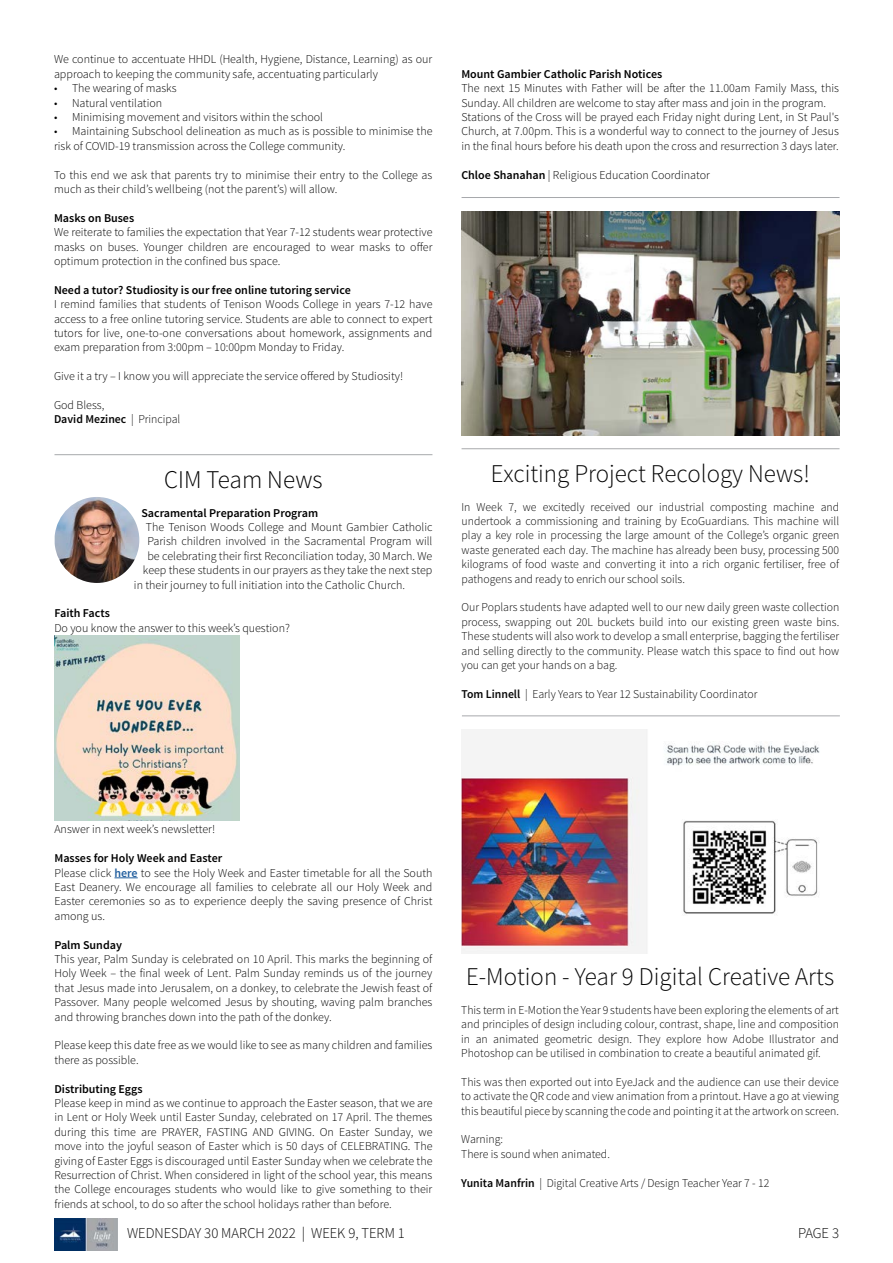
<style>
.page{position:relative;width:893px;height:1263px;background:#fff}
.page>*{position:absolute;margin:0;border:0;box-sizing:border-box;transform-origin:0 0}
.t1{font:300 25.5px "Source Sans Pro";color:#060606}
.t2{font:300 25.5px "Source Sans Pro";color:#000}
.t3{font:300 15px "Source Sans Pro";color:#060606}
.t4{font:300 12px/14.4px "Source Sans Pro";color:#000}
.t5{font:300 12px/14.4px "Source Sans Pro";color:#060606;text-align:justify}
.t6{font:600 12px "Source Sans Pro";color:#000}
.t7{font:600 12px/14.4px "Source Sans Pro";color:#060606}
.s1{font-weight:300;color:#000}
.s2{font-weight:300}
.s3{font-weight:600}
.s4{font-weight:600;color:#215e9e}
</style>
<div class="page">
<img style="left:54px;top:1218px;width:64px;height:32px">
<svg style="left:114px;top:877px;width:24px;height:1px"></svg>
<img style="left:55px;top:497px;width:84px;height:86px">
<hr style="left:54px;top:454px;width:378px;height:1px;background:#a7a9ac">
<img style="left:54px;top:635px;width:186px;height:186px">
<hr style="left:462px;top:448px;width:377px;height:1px;background:#a7a9ac">
<img style="left:462px;top:211px;width:377px;height:224px">
<hr style="left:462px;top:197px;width:377px;height:1px;background:#a7a9ac">
<hr style="left:462px;top:716px;width:378px;height:1px;background:#a7a9ac">
<img style="left:461px;top:730px;width:359px;height:223px">
<p class="t4" style="left:54px;top:52px;width:380px">We continue to accentuate HHDL (Health, Hygiene, Distance, Learning) as our approach to keeping the community safe, accentuating particularly</p>
<p class="t4" style="left:54px;top:81px;width:124px">• The wearing of masks</p>
<p class="t4" style="left:54px;top:96px;width:110px">• Natural ventilation</p>
<p class="t4" style="left:54px;top:110px;width:271px">• Minimising movement and visitors within the school</p>
<p class="t4" style="left:54px;top:124px;width:380px">• Maintaining Subschool delineation as much as is possible to minimise the risk of COVID-19 transmission across the College community.</p>
<p class="t4" style="left:54px;top:168px;width:380px">To this end we ask that parents try to minimise their entry to the College as much as their child’s wellbeing (not the parent’s) will allow.</p>
<p class="t6" style="left:54px;top:210px;width:82px">Masks on Buses</p>
<p class="t4" style="left:54px;top:225px;width:380px;text-align:justify">We reiterate to families the expectation that Year 7-12 students wear protective masks on buses. Younger children are encouraged to wear masks to offer optimum protection in the confined bus space.</p>
<p class="t6" style="left:54px;top:282px;width:298px">Need a tutor? Studiosity is our free online tutoring service</p>
<p class="t4" style="left:54px;top:297px;width:380px;text-align:justify">I remind families that students of Tenison Woods College in years 7-12 have access to a free online tutoring service. Students are able to connect to expert tutors for live, one-to-one conversations about homework, assignments and exam preparation from 3:00pm – 10:00pm Monday to Friday.</p>
<p class="t4" style="left:54px;top:369px;width:351px">Give it a try – I know you will appreciate the service offered by Studiosity!</p>
<p class="t7" style="left:54px;top:398px;width:128px"><span class="s1">God Bless,<br></span>David Mezinec <span class="s2">| Principal</span></p>
<h1 class="t2" style="left:164px;top:464px;width:160px">CIM Team News</h1>
<p class="t6" style="left:141px;top:505px;width:178px">Sacramental Preparation Program</p>
<p class="t4" style="left:146px;top:520px;width:288px">The Tenison Woods College and Mount Gambier Catholic</p>
<p class="t4" style="left:147px;top:534px;width:286px">Parish children involved in the Sacramental Program will</p>
<p class="t4" style="left:147px;top:549px;width:286px">be celebrating their first Reconciliation today, 30 March. We</p>
<p class="t4" style="left:143px;top:563px;width:291px">keep these students in our prayers as they take the next step</p>
<p class="t4" style="left:134px;top:577px;width:273px">in their journey to full initiation into the Catholic Church.</p>
<p class="t6" style="left:54px;top:606px;width:57px">Faith Facts</p>
<p class="t4" style="left:54px;top:621px;width:237px">Do you know the answer to this week’s question?</p>
<p class="t6" style="left:461px;top:66px;width:202px">Mount Gambier Catholic Parish Notices</p>
<p class="t4" style="left:461px;top:81px;width:379px">The next 15 Minutes with Father will be after the 11.00am Family Mass, this Sunday. All children are welcome to stay after mass and join in the program.<br>Stations of the Cross will be prayed each Friday night during Lent, in St Paul's Church, at 7.00pm. This is a wonderful way to connect to the journey of Jesus in the final hours before his death upon the cross and resurrection 3 days later.</p>
<p class="t4" style="left:461px;top:168px;width:250px"><span class="s3">Chloe Shanahan</span> | Religious Education Coordinator</p>
<h1 class="t1" style="left:491px;top:458px;width:320px">Exciting Project Recology News!</h1>
<p class="t5" style="left:462px;top:499px;width:379px">In Week 7, we excitedly received our industrial composting machine and undertook a commissioning and training by EcoGuardians. This machine will play a key role in processing the large amount of the College’s organic green waste generated each day. The machine has already been busy, processing 500 kilograms of food waste and converting it into a rich organic fertiliser, free of pathogens and ready to enrich our school soils.</p>
<p class="t5" style="left:462px;top:600px;width:379px">Our Poplars students have adapted well to our new daily green waste collection process, swapping out 20L buckets build into our existing green waste bins.<br>These students will also work to develop a small enterprise, bagging the fertiliser and selling directly to the community. Please watch this space to find out how you can get your hands on a bag.</p>
<p class="t5" style="left:462px;top:687px;width:297px"><span class="s3">Tom Linnell</span> | Early Years to Year 12 Sustainability Coordinator</p>
<p class="t4" style="left:54px;top:822px;width:162px">Answer in next week’s newsletter!</p>
<p class="t4" style="left:54px;top:851px;width:380px"><span class="s3">Masses for Holy Week and Easter<br></span>Please click <span class="s4">here</span> to see the Holy Week and Easter timetable for all the South East Deanery. We encourage all families to celebrate all our Holy Week and Easter ceremonies so as to experience deeply the saving presence of Christ among us.</p>
<p class="t6" style="left:54px;top:937px;width:69px">Palm Sunday</p>
<p class="t4" style="left:54px;top:952px;width:380px;text-align:justify">This year, Palm Sunday is celebrated on 10 April. This marks the beginning of Holy Week – the final week of Lent. Palm Sunday reminds us of the journey that Jesus made into Jerusalem, on a donkey, to celebrate the Jewish feast of Passover. Many people welcomed Jesus by shouting, waving palm branches and throwing branches down into the path of the donkey.</p>
<p class="t4" style="left:54px;top:1038px;width:379px">Please keep this date free as we would like to see as many children and families there as possible.</p>
<p class="t6" style="left:54px;top:1081px;width:90px">Distributing Eggs</p>
<p class="t4" style="left:54px;top:1096px;width:380px;text-align:justify">Please keep in mind as we continue to approach the Easter season, that we are in Lent or Holy Week until Easter Sunday, celebrated on 17 April. The themes during this time are PRAYER, FASTING AND GIVING. On Easter Sunday, we move into the joyful season of Easter which is 50 days of CELEBRATING. The giving of Easter Eggs is discouraged until Easter Sunday when we celebrate the Resurrection of Christ. When considered in light of the school year, this means the College encourages students who would like to give something to their friends at school, to do so after the school holidays rather than before.</p>
<h1 class="t1" style="left:466px;top:961px;width:369px">E-Motion - Year 9 Digital Creative Arts</h1>
<p class="t5" style="left:461px;top:1002px;width:379px">This term in E-Motion the Year 9 students have been exploring the elements of art and principles of design including colour, contrast, shape, line and composition in an animated geometric design. They explore how Adobe Illustrator and Photoshop can be utilised in combination to create a beautiful animated gif.</p>
<p class="t5" style="left:461px;top:1074px;width:379px">This was then exported out into EyeJack and the audience can use their device to activate the QR code and view animation from a printout. Have a go at viewing this beautiful piece by scanning the code and pointing it at the artwork on screen.</p>
<p class="t5" style="left:461px;top:1132px;width:150px">Warning:<br>There is sound when animated.</p>
<p class="t5" style="left:461px;top:1175px;width:310px"><span class="s3">Yunita Manfrin</span> | Digital Creative Arts / Design Teacher Year 7 - 12</p>
<p class="t3" style="left:127px;top:1223px;width:279px">WEDNESDAY 30 MARCH 2022 | WEEK 9, TERM 1</p>
<p class="t3" style="left:798px;top:1224px;width:43px">PAGE 3</p>
</div>
